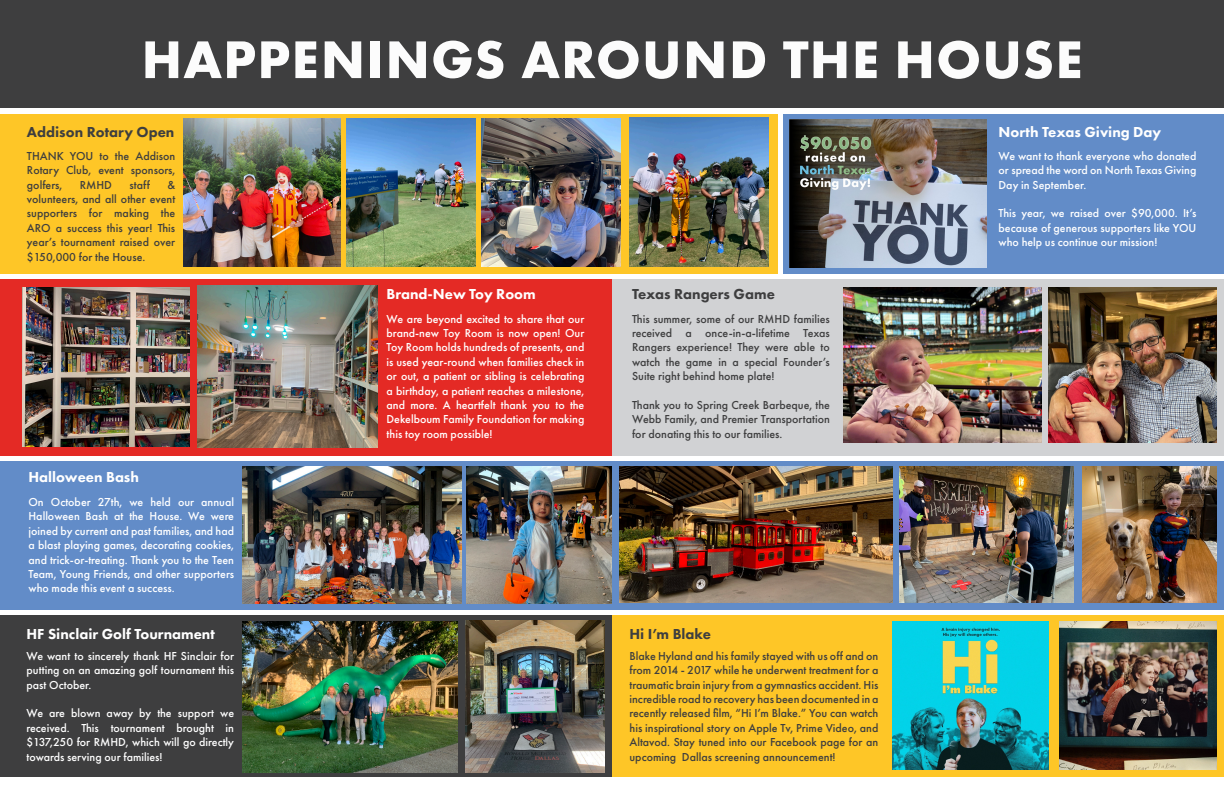
<style>
.page{position:relative;width:1224px;height:792px;background:#fff}
.page>*{position:absolute;margin:0;border:0;box-sizing:border-box;transform-origin:0 0}
.t1{font:700 55px "Futura PT";letter-spacing:.02em;color:#fcfcfc}
.t2{font:800 15px "Futura PT";color:#fff}
.t3{font:800 15px "Futura PT";color:#3e3e3f}
.t4{font:500 12px/14.4px "Futura PT";color:#fff;text-align:justify}
.t5{font:500 12px/14.4px "Futura PT";color:#3e3e3f;text-align:justify}
</style>
<div class="page">
<div style="left:612px;top:279px;width:612px;height:176px;background:#d1d2d4"></div>
<div style="left:0;top:114px;width:778px;height:160px;background:#fec627"></div>
<div style="left:0;top:0;width:1224px;height:107px;background:#3e3e3f"></div>
<img style="left:482px;top:118px;width:139px;height:149px">
<img style="left:184px;top:118px;width:157px;height:149px">
<img style="left:346px;top:118px;width:129px;height:149px">
<div style="left:783px;top:114px;width:441px;height:160px;background:#628cc8"></div>
<img style="left:789px;top:120px;width:198px;height:147px">
<img style="left:630px;top:117px;width:139px;height:149px">
<div style="left:0;top:279px;width:612px;height:176px;background:#e42a25"></div>
<img style="left:198px;top:286px;width:180px;height:161px">
<img style="left:23px;top:288px;width:167px;height:158px">
<div style="left:0;top:461px;width:1224px;height:149px;background:#628cc8"></div>
<img style="left:1082px;top:467px;width:134px;height:135px">
<img style="left:619px;top:466px;width:274px;height:136px">
<img style="left:900px;top:466px;width:173px;height:136px">
<img style="left:467px;top:467px;width:145px;height:136px">
<img style="left:242px;top:467px;width:219px;height:136px">
<div style="left:0;top:615px;width:612px;height:162px;background:#3e3e3f"></div>
<img style="left:242px;top:622px;width:216px;height:150px">
<img style="left:465px;top:621px;width:139px;height:151px">
<div style="left:612px;top:615px;width:612px;height:162px;background:#fec627"></div>
<img style="left:843px;top:288px;width:198px;height:154px">
<img style="left:1048px;top:288px;width:168px;height:154px">
<img style="left:1059px;top:622px;width:157px;height:148px">
<img style="left:893px;top:622px;width:155px;height:148px">
<p class="t1" style="left:142px;top:24px;width:942px">HAPPENINGS AROUND THE HOUSE</p>
<p class="t3" style="left:27px;top:122px;width:149px">Addison Rotary Open</p>
<p class="t5" style="left:27px;top:149px;width:150px">THANK YOU to the Addison Rotary Club, event sponsors, golfers,</p>
<p class="t5" style="left:80px;top:177px;width:34px">RMHD</p>
<p class="t5" style="left:130px;top:177px;width:22px">staff</p>
<p class="t5" style="left:27px;top:177px;width:150px;text-indent:141px">&amp; volunteers, and all other event supporters for making the ARO a success this year! This year’s tournament raised over $150,000 for the House.</p>
<p class="t2" style="left:29px;top:467px;width:112px">Halloween Bash</p>
<p class="t4" style="left:29px;top:495px;width:207px">On October 27th, we held our annual Halloween Bash at the House. We were joined by current and past families, and had a blast playing games, decorating cookies, and trick-or-treating. Thank you to the Teen Team, Young Friends, and other supporters who made this event a success.</p>
<p class="t2" style="left:27px;top:625px;width:190px">HF Sinclair Golf Tournament</p>
<p class="t4" style="left:27px;top:649px;width:209px">We want to sincerely thank HF Sinclair for putting on an amazing golf tournament this past October.</p>
<p class="t4" style="left:27px;top:706px;width:209px">We are blown away by the support we received. This tournament brought in $137,250 for RMHD, which will go directly towards serving our families!</p>
<p class="t2" style="left:387px;top:285px;width:151px">Brand-New Toy Room</p>
<p class="t4" style="left:387px;top:311px;width:199px">We are beyond excited to share that our brand-new Toy Room is now open! Our Toy Room holds hundreds of presents, and is used year-round when families check in or out, a patient or sibling is celebrating a birthday, a patient reaches a milestone, and more. A heartfelt thank you to the Dekelboum Family Foundation for making this toy room possible!</p>
<p class="t3" style="left:632px;top:285px;width:144px">Texas Rangers Game</p>
<p class="t5" style="left:632px;top:311px;width:199px">This summer, some of our RMHD families received a once-in-a-lifetime Texas Rangers experience! They were able to watch the game in a special Founder’s Suite right behind home plate!</p>
<p class="t5" style="left:632px;top:398px;width:199px">Thank you to Spring Creek Barbeque, the Webb Family, and Premier Transportation for donating this to our families.</p>
<p class="t3" style="left:630px;top:625px;width:83px">Hi I’m Blake</p>
<p class="t5" style="left:630px;top:649px;width:250px">Blake Hyland and his family stayed with us off and on from 2014 - 2017 while he underwent treatment for a traumatic brain injury from a gymnastics accident. His incredible road to recovery has been documented in a recently released film, “Hi I’m Blake.” You can watch his inspirational story on Apple Tv, Prime Video, and Altavod. Stay tuned into our Facebook page for an upcoming Dallas screening announcement!</p>
<p class="t2" style="left:999px;top:122px;width:164px">North Texas Giving Day</p>
<p class="t4" style="left:999px;top:149px;width:199px">We want to thank everyone who donated or spread the word on North Texas Giving Day in September.</p>
<p class="t4" style="left:999px;top:206px;width:199px">This year, we raised over $90,000. It’s because of generous supporters like YOU who help us continue our mission!</p>
</div>
